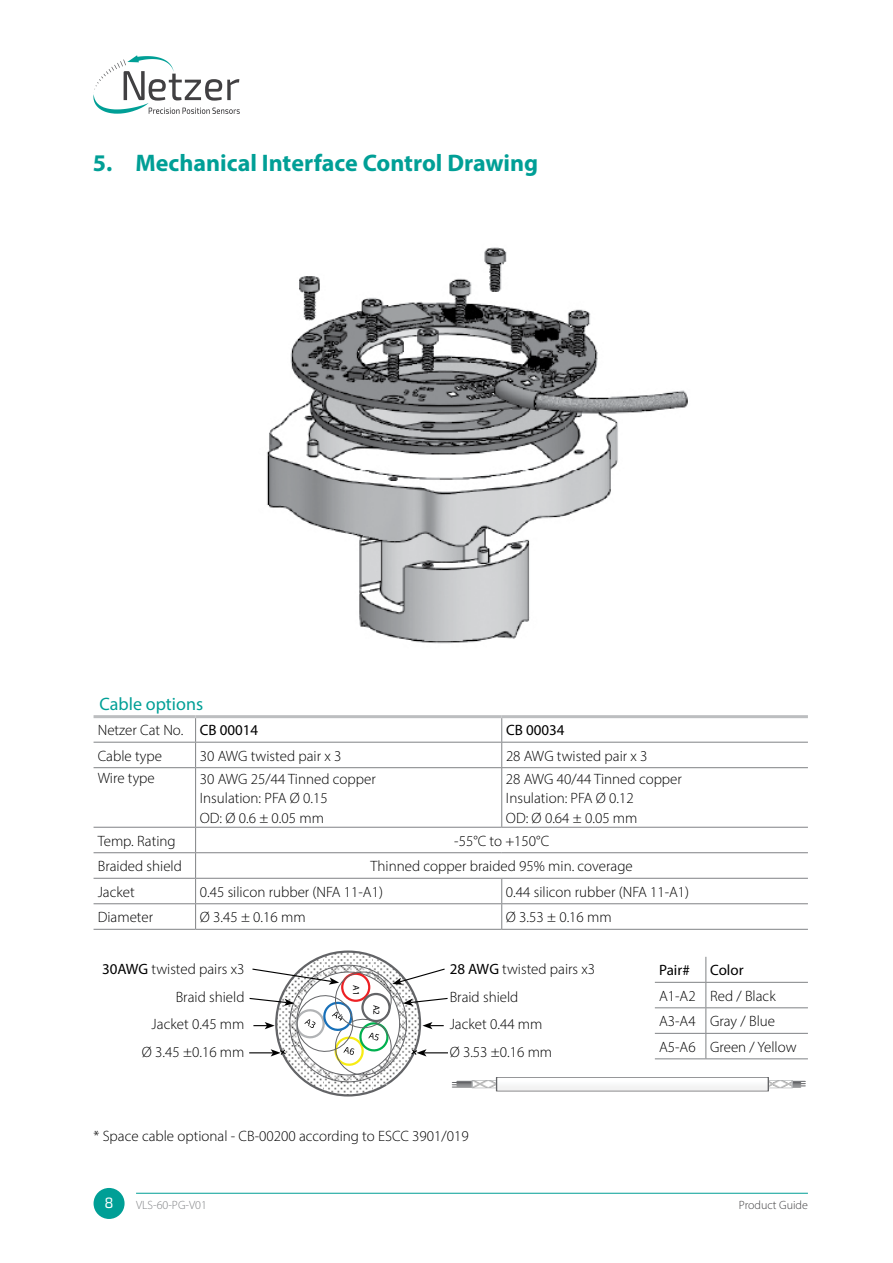
<style>
.page{position:relative;width:893px;height:1263px;background:#fff}
.page>*{position:absolute;margin:0;border:0;box-sizing:border-box;transform-origin:0 0}
.t1{font:700 24px "Myriad Pro";color:#009f96}
.t2{font:18px "Myriad Pro";color:#009f96}
.t3{font:300 15px/27.8px "Myriad Pro";color:#000}
.t4{font:15px "Myriad Pro";color:#000}
.t5{font:15px "Exo 2";color:#fff}
.t6{font:300 12px "Myriad Pro";color:#808285}
.t7{font:300 12px "Myriad Pro";color:#414042}
.t8{font:9px "Myriad Pro";color:#000}
.s1{font-weight:400}
</style>
<div class="page">
<svg style="left:93px;top:55px;width:147px;height:59px"></svg>
<div style="left:94px;top:1188px;width:31px;height:31px;background:#009f96;border-radius:50%"></div>
<hr style="left:136px;top:1193px;width:672px;height:1px;background:#009f96">
<img style="left:266px;top:247px;width:422px;height:397px">
<hr style="left:655px;top:982px;width:51px;height:1px;background:#808285">
<hr style="left:706px;top:982px;width:102px;height:1px;background:#808285">
<hr style="left:655px;top:1007px;width:51px;height:1px;background:#808285">
<hr style="left:706px;top:1007px;width:102px;height:1px;background:#808285">
<hr style="left:655px;top:1033px;width:51px;height:1px;background:#808285">
<hr style="left:706px;top:1033px;width:102px;height:1px;background:#808285">
<hr style="left:655px;top:1058px;width:51px;height:1px;background:#808285">
<hr style="left:706px;top:1058px;width:102px;height:1px;background:#808285">
<svg style="left:705px;top:957px;width:1px;height:101px"></svg>
<hr style="left:196px;top:878px;width:306px;height:1px;background:#808285">
<hr style="left:502px;top:878px;width:306px;height:1px;background:#808285">
<hr style="left:196px;top:827px;width:306px;height:1px;background:#808285">
<hr style="left:502px;top:827px;width:306px;height:1px;background:#808285">
<hr style="left:196px;top:852px;width:306px;height:1px;background:#808285">
<hr style="left:502px;top:852px;width:306px;height:1px;background:#808285">
<hr style="left:94px;top:715px;width:102px;height:3px;background:#bcbec0">
<hr style="left:196px;top:715px;width:306px;height:3px;background:#bcbec0">
<hr style="left:502px;top:715px;width:306px;height:3px;background:#bcbec0">
<hr style="left:94px;top:742px;width:102px;height:1px;background:#808285">
<hr style="left:196px;top:742px;width:306px;height:1px;background:#808285">
<svg style="left:195px;top:718px;width:1px;height:49px"></svg>
<hr style="left:502px;top:742px;width:306px;height:1px;background:#808285">
<svg style="left:501px;top:718px;width:1px;height:49px"></svg>
<hr style="left:94px;top:767px;width:102px;height:1px;background:#808285">
<hr style="left:196px;top:767px;width:306px;height:1px;background:#808285">
<hr style="left:195px;top:768px;width:1px;height:59px;background:#808285">
<hr style="left:502px;top:767px;width:306px;height:1px;background:#808285">
<hr style="left:501px;top:768px;width:1px;height:59px;background:#808285">
<hr style="left:94px;top:827px;width:102px;height:1px;background:#808285">
<hr style="left:94px;top:852px;width:102px;height:1px;background:#808285">
<hr style="left:94px;top:878px;width:102px;height:1px;background:#808285">
<hr style="left:94px;top:903px;width:102px;height:1px;background:#808285">
<hr style="left:196px;top:903px;width:306px;height:1px;background:#808285">
<svg style="left:195px;top:828px;width:1px;height:101px"></svg>
<hr style="left:502px;top:903px;width:306px;height:1px;background:#808285">
<svg style="left:501px;top:879px;width:1px;height:50px"></svg>
<hr style="left:94px;top:929px;width:102px;height:1px;background:#808285">
<hr style="left:196px;top:929px;width:306px;height:1px;background:#808285">
<hr style="left:502px;top:929px;width:306px;height:1px;background:#808285">
<hr style="left:457px;top:1085px;width:348px;height:1px;background:#636467">
<hr style="left:457px;top:1083px;width:348px;height:1px;background:#636467">
<hr style="left:457px;top:1080px;width:348px;height:2px;background:#636467">
<hr style="left:453px;top:1082px;width:347px;height:1px;background:#636467">
<hr style="left:453px;top:1084px;width:347px;height:1px;background:#636467">
<hr style="left:453px;top:1086px;width:347px;height:2px;background:#636467">
<svg style="left:474px;top:1082px;width:317px;height:4px"></svg>
<div style="left:472px;top:1080px;width:321px;height:8px;border:1px solid #b1b3b5"></div>
<div style="left:497px;top:1077px;width:271px;height:14px;background:#f8f9f9"></div>
<div style="left:496px;top:1077px;width:273px;height:14px;border:1px solid #636467"></div>
<svg style="left:276px;top:952px;width:144px;height:143px"></svg>
<svg style="left:290px;top:965px;width:116px;height:117px"></svg>
<svg style="left:297px;top:972px;width:103px;height:103px"></svg>
<div style="left:341px;top:972px;width:29px;height:30px;border:2px solid #ed2024;border-radius:50%"></div>
<svg style="left:335px;top:972px;width:56px;height:56px"></svg>
<svg style="left:392px;top:968px;width:53px;height:17px"></svg>
<svg style="left:403px;top:997px;width:45px;height:9px"></svg>
<svg style="left:422px;top:1022px;width:22px;height:7px"></svg>
<svg style="left:410px;top:1048px;width:38px;height:8px"></svg>
<svg style="left:252px;top:968px;width:87px;height:17px"></svg>
<svg style="left:249px;top:992px;width:145px;height:86px"></svg>
<h1 class="t1" style="left:93px;top:147px;width:447px">5. Mechanical Interface Control Drawing</h1>
<p class="t2" style="left:100px;top:692px;width:105px">Cable options</p>
<p class="t3" style="left:98px;top:716px;width:162px">Netzer Cat No. <span class="s1">CB 00014</span></p>
<p class="t4" style="left:506px;top:721px;width:60px">CB 00034</p>
<p class="t3" style="left:98px;top:741px;width:66px">Cable type</p>
<p class="t3" style="left:200px;top:741px;width:143px">30 AWG twisted pair x 3</p>
<p class="t3" style="left:506px;top:741px;width:143px">28 AWG twisted pair x 3</p>
<p class="t3" style="left:98px;top:764px;width:59px">Wire type</p>
<p class="t3" style="left:200px;top:769px;width:177px;line-height:19.5px">30 AWG 25/44 Tinned copper<br>Insulation: PFA Ø 0.15<br>OD: Ø 0.6 ± 0.05 mm</p>
<p class="t3" style="left:506px;top:769px;width:177px;line-height:19.5px">28 AWG 40/44 Tinned copper<br>Insulation: PFA Ø 0.12<br>OD: Ø 0.64 ± 0.05 mm</p>
<p class="t3" style="left:98px;top:827px;width:80px">Temp. Rating</p>
<p class="t3" style="left:454px;top:827px;width:97px">-55°C to +150°C</p>
<p class="t3" style="left:98px;top:852px;width:86px">Braided shield</p>
<p class="t3" style="left:371px;top:852px;width:264px">Thinned copper braided 95% min. coverage</p>
<p class="t3" style="left:98px;top:878px;width:39px">Jacket</p>
<p class="t3" style="left:200px;top:878px;width:185px">0.45 silicon rubber (NFA 11-A1)</p>
<p class="t3" style="left:506px;top:878px;width:185px">0.44 silicon rubber (NFA 11-A1)</p>
<p class="t3" style="left:98px;top:903px;width:57px">Diameter</p>
<p class="t3" style="left:200px;top:903px;width:107px">Ø 3.45 ± 0.16 mm</p>
<p class="t3" style="left:506px;top:903px;width:107px">Ø 3.53 ± 0.16 mm</p>
<p class="t3" style="left:102px;top:955px;width:144px;text-align:right"><span class="s1">30AWG</span> twisted pairs x3<br>Braid shield<br>Jacket 0.45 mm<br>Ø 3.45 ±0.16 mm</p>
<p class="t8" style="left:362px;top:985px;width:12px;rotate:90deg">A1</p>
<p class="t8" style="left:382px;top:1004px;width:12px;rotate:90deg">A2</p>
<p class="t3" style="left:450px;top:955px;width:147px"><span class="s1">28 AWG</span> twisted pairs x3<br>Braid shield<br>Jacket 0.44 mm<br>Ø 3.53 ±0.16 mm</p>
<p class="t3" style="left:94px;top:1122px;width:377px">* Space cable optional - CB-00200 according to ESCC 3901/019</p>
<p class="t4" style="left:659px;top:961px;width:32px">Pair#</p>
<p class="t4" style="left:710px;top:961px;width:35px">Color</p>
<p class="t3" style="left:659px;top:983px;width:139px;line-height:25.5px">A1-A2 Red / Black<br>A3-A4 Gray / Blue<br>A5-A6 Green / Yellow</p>
<p class="t5" style="left:104px;top:1194px;width:11px">8</p>
<p class="t6" style="left:136px;top:1198px;width:72px">VLS-60-PG-V01</p>
<p class="t7" style="left:739px;top:1198px;width:70px">Product Guide</p>
</div>
